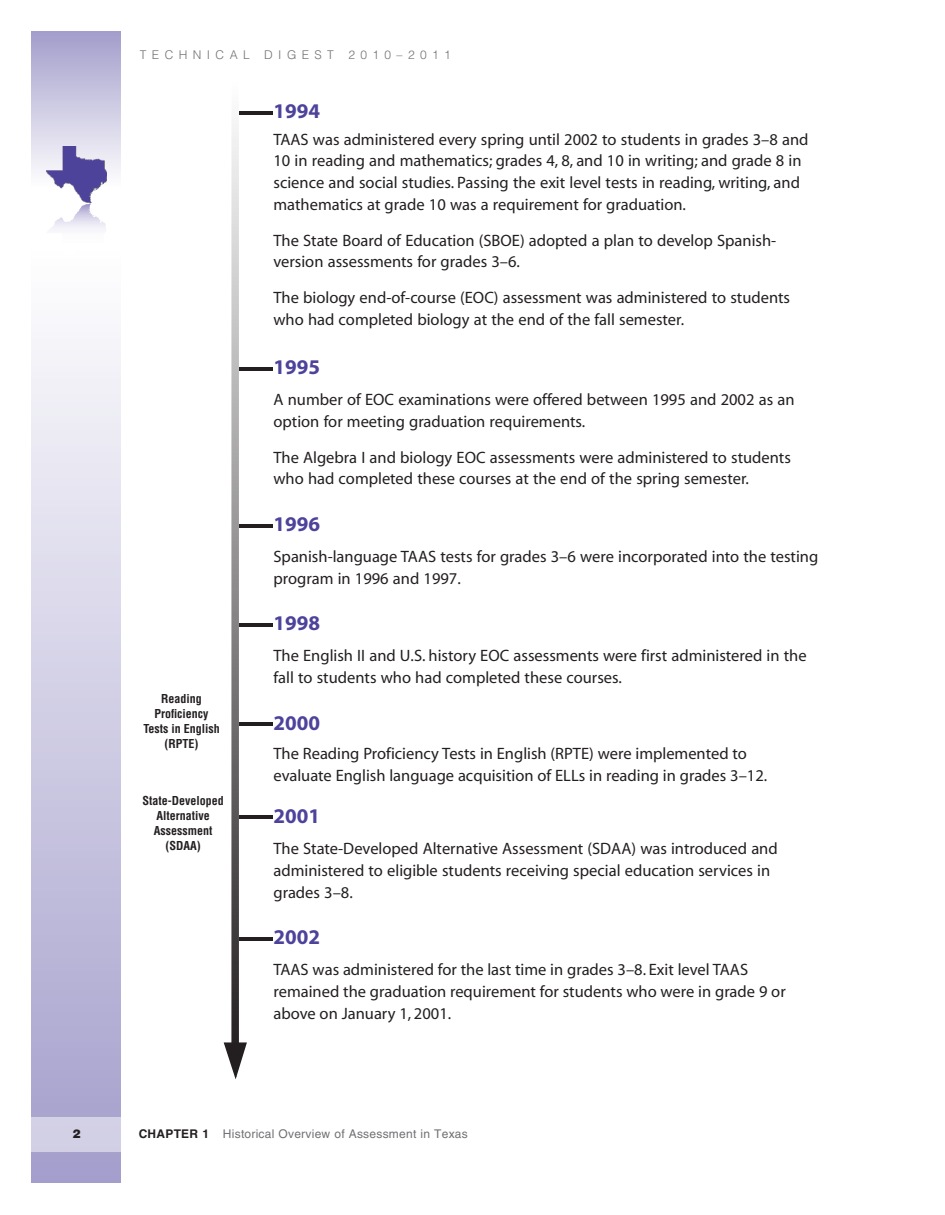
<style>
.page{position:relative;width:945px;height:1215px;background:#fff}
.page>*{position:absolute;margin:0;border:0;box-sizing:border-box;transform-origin:0 0}
.t1{font:700 21px "Myriad";color:#4d439b}
.t2{font:16.5px/21.9px "Myriad";color:#231f20}
.t3{font:700 condensed 12px/15px "Helvetica";color:#231f20;text-align:center}
.t4{font:12px "Helvetica";letter-spacing:.02em;color:#717074}
.t5{font:300 12px "Helvetica";letter-spacing:.45em;color:#717074}
.t6{font:900 12px "Helvetica";color:#231f20}
.s1{font-weight:700;color:#231f20}
</style>
<div class="page">
<div style="left:31px;top:32px;width:90px;height:155px;background:linear-gradient(to bottom,#a39ecb,#fdfdfe)"></div>
<div style="left:31px;top:251px;width:90px;height:932px;background:linear-gradient(to bottom,#fefefe,#a39ecb)"></div>
<div style="left:31px;top:1117px;width:90px;height:34px;background:#d2d0e5"></div>
<img style="left:46px;top:146px;width:60px;height:57px">
<svg style="left:46px;top:203px;width:61px;height:52px"></svg>
<hr style="left:239px;top:111px;width:33px;height:4px;background:#231f20">
<hr style="left:239px;top:367px;width:33px;height:4px;background:#231f20">
<hr style="left:239px;top:524px;width:33px;height:3px;background:#231f20">
<hr style="left:239px;top:623px;width:33px;height:4px;background:#231f20">
<hr style="left:239px;top:722px;width:33px;height:4px;background:#231f20">
<hr style="left:239px;top:816px;width:33px;height:3px;background:#231f20">
<hr style="left:239px;top:937px;width:33px;height:3px;background:#231f20">
<svg style="left:231px;top:124px;width:8px;height:917px;background:#949293"></svg>
<svg style="left:223px;top:1041px;width:24px;height:38px"></svg>
<p class="t6" style="left:72px;top:1125px;width:10px">2</p>
<p class="t5" style="left:140px;top:47px;width:313px">TECHNICAL DIGEST 2010–2011</p>
<p class="t3" style="left:143px;top:691px;width:78px">Reading<br>Proficiency<br>Tests in English (RPTE)</p>
<p class="t3" style="left:142px;top:793px;width:83px">State-Developed<br>Alternative<br>Assessment (SDAA)</p>
<p class="t1" style="left:273px;top:100px;width:48px">1994</p>
<p class="t2" style="left:273px;top:129px;width:537px">TAAS was administered every spring until 2002 to students in grades 3–8 and 10 in reading and mathematics; grades 4, 8, and 10 in writing; and grade 8 in science and social studies. Passing the exit level tests in reading, writing, and mathematics at grade 10 was a requirement for graduation.</p>
<p class="t2" style="left:273px;top:230px;width:504px">The State Board of Education (SBOE) adopted a plan to develop Spanish&shy;version assessments for grades 3–6.</p>
<p class="t2" style="left:273px;top:287px;width:518px">The biology end-of-course (EOC) assessment was administered to students who had completed biology at the end of the fall semester.</p>
<p class="t1" style="left:273px;top:356px;width:48px">1995</p>
<p class="t2" style="left:273px;top:389px;width:523px">A number of EOC examinations were offered between 1995 and 2002 as an option for meeting graduation requirements.</p>
<p class="t2" style="left:273px;top:447px;width:519px">The Algebra I and biology EOC assessments were administered to students who had completed these courses at the end of the spring semester.</p>
<p class="t1" style="left:273px;top:513px;width:48px">1996</p>
<p class="t2" style="left:273px;top:546px;width:546px">Spanish-language TAAS tests for grades 3–6 were incorporated into the testing program in 1996 and 1997.</p>
<p class="t1" style="left:273px;top:612px;width:48px">1998</p>
<p class="t2" style="left:273px;top:645px;width:535px">The English II and U.S. history EOC assessments were first administered in the fall to students who had completed these courses.</p>
<p class="t1" style="left:273px;top:712px;width:48px">2000</p>
<p class="t2" style="left:273px;top:743px;width:495px">The Reading Proficiency Tests in English (RPTE) were implemented to evaluate English language acquisition of ELLs in reading in grades 3–12.</p>
<p class="t1" style="left:273px;top:805px;width:48px">2001</p>
<p class="t2" style="left:273px;top:838px;width:506px">The State-Developed Alternative Assessment (SDAA) was introduced and administered to eligible students receiving special education services in grades 3–8.</p>
<p class="t1" style="left:273px;top:926px;width:48px">2002</p>
<p class="t2" style="left:273px;top:959px;width:514px">TAAS was administered for the last time in grades 3–8. Exit level TAAS remained the graduation requirement for students who were in grade 9 or above on January 1, 2001.</p>
<p class="t4" style="left:139px;top:1127px;width:331px"><span class="s1">CHAPTER 1</span> Historical Overview of Assessment in Texas</p>
</div>
